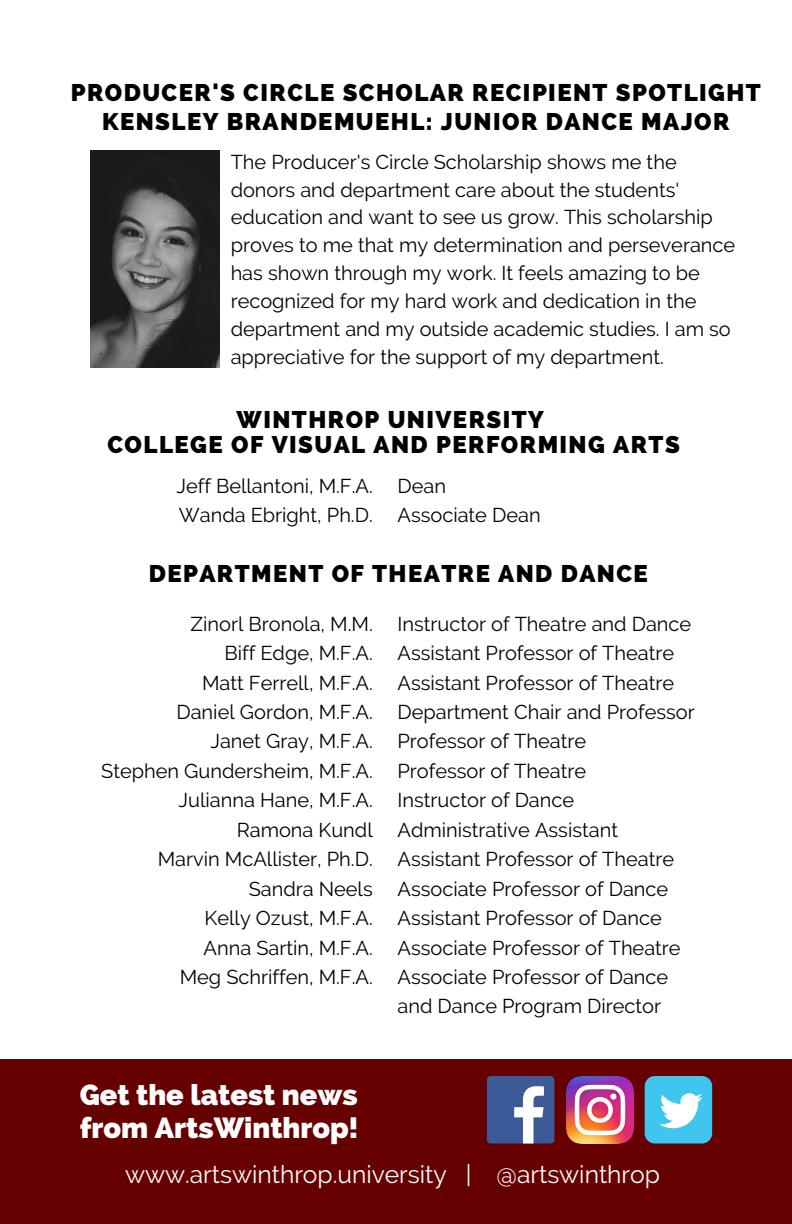
<style>
.page{position:relative;width:792px;height:1224px;background:#fff}
.page>*{position:absolute;margin:0;border:0;box-sizing:border-box;transform-origin:0 0}
.t1{font:800 28.8px/33.4px "Raleway";color:#fff}
.t2{font:24.6px "Raleway";color:#fff}
.t3{font:800 24px/24.6px "Raleway";letter-spacing:.06em;color:#000;text-align:center}
.t4{font:20px/29.4px "Raleway";color:#000}
</style>
<div class="page">
<div style="left:0;top:1059px;width:792px;height:165px;background:#600"></div>
<div style="left:487px;top:1076px;width:67px;height:68px;background:#3d5a98;border-radius:4px"></div>
<svg style="left:514px;top:1086px;width:30px;height:58px"></svg>
<img style="left:566px;top:1076px;width:68px;height:68px">
<div style="left:645px;top:1076px;width:67px;height:68px;background:#3fc6ee;border-radius:10px"></div>
<svg style="left:659px;top:1093px;width:44px;height:35px"></svg>
<img style="left:90px;top:150px;width:129px;height:218px">
<p class="t3" style="left:71px;top:81px;width:692px">PRODUCER'S CIRCLE SCHOLAR RECIPIENT SPOTLIGHT</p>
<p class="t3" style="left:102px;top:109px;width:629px">KENSLEY BRANDEMUEHL: JUNIOR DANCE MAJOR</p>
<p class="t4" style="left:231px;top:147px;width:506px;line-height:28px">The Producer's Circle Scholarship shows me the donors and department care about the students' education and want to see us grow. This scholarship proves to me that my determination and perseverance has shown through my work. It feels amazing to be recognized for my hard work and dedication in the department and my outside academic studies. I am so appreciative for the support of my department.</p>
<p class="t3" style="left:107px;top:408px;width:574px">WINTHROP UNIVERSITY<br>COLLEGE OF VISUAL AND PERFORMING ARTS</p>
<p class="t4" style="left:176px;top:471px;width:198px">Jeff Bellantoni, M.F.A.<br>Wanda Ebright, Ph.D.</p>
<p class="t4" style="left:398px;top:471px;width:145px">Dean<br>Associate Dean</p>
<p class="t3" style="left:149px;top:561px;width:501px">DEPARTMENT OF THEATRE AND DANCE</p>
<p class="t4" style="left:101px;top:609px;width:273px;text-align:right">Zinorl Bronola, M.M.<br>Biff Edge, M.F.A.<br>Matt Ferrell, M.F.A.<br>Daniel Gordon, M.F.A.<br>Janet Gray, M.F.A.<br>Stephen Gundersheim, M.F.A.<br>Julianna Hane, M.F.A.<br>Ramona Kundl<br>Marvin McAllister, Ph.D.<br>Sandra Neels<br>Kelly Ozust, M.F.A.<br>Anna Sartin, M.F.A.<br>Meg Schriffen, M.F.A.</p>
<p class="t4" style="left:398px;top:609px;width:299px">Instructor of Theatre and Dance<br>Assistant Professor of Theatre<br>Assistant Professor of Theatre<br>Department Chair and Professor<br>Professor of Theatre<br>Professor of Theatre<br>Instructor of Dance<br>Administrative Assistant<br>Assistant Professor of Theatre<br>Associate Professor of Dance<br>Assistant Professor of Dance<br>Associate Professor of Theatre<br>Associate Professor of Dance and Dance Program Director</p>
<h1 class="t1" style="left:80px;top:1078px;width:280px">Get the latest news from ArtsWinthrop!</h1>
<p class="t2" style="left:125px;top:1159px;width:536px">www.artswinthrop.university | @artswinthrop</p>
</div>
